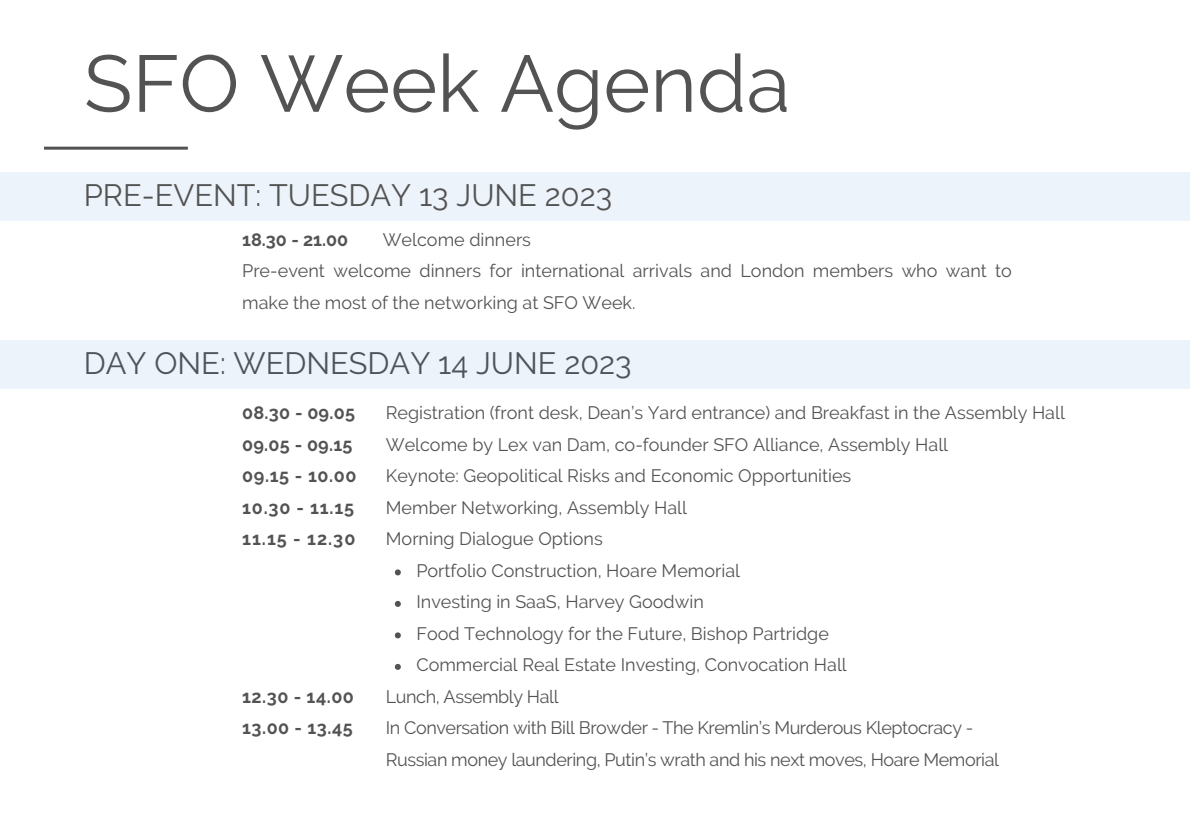
<style>
.page{position:relative;width:1190px;height:839px;background:#fff}
.page>*{position:absolute;margin:0;border:0;box-sizing:border-box;transform-origin:0 0}
.t1{font:80px "Raleway";color:#535353}
.t2{font:30.8px "Raleway";color:#535353}
.t3{font:18px/31.4px "Raleway";color:#535353}
.t4{font:18px "Raleway";letter-spacing:-.025em;color:#535353}
.t5{font:700 18px "Raleway";letter-spacing:.03em;color:#535353}
</style>
<div class="page">
<div style="left:0;top:172px;width:1190px;height:49px;background:#ecf3fb"></div>
<div style="left:0;top:340px;width:1190px;height:49px;background:#ecf3fb"></div>
<svg style="left:395px;top:569px;width:6px;height:6px"></svg>
<svg style="left:395px;top:601px;width:6px;height:6px"></svg>
<svg style="left:395px;top:632px;width:6px;height:6px"></svg>
<svg style="left:395px;top:664px;width:6px;height:6px"></svg>
<hr style="left:44px;top:147px;width:144px;height:3px;background:#535353">
<p class="t1" style="left:84px;top:37px;width:708px">SFO Week Agenda</p>
<p class="t2" style="left:84px;top:177px;width:530px">PRE-EVENT: TUESDAY 13 JUNE 2023</p>
<p class="t5" style="left:242px;top:229px;width:108px">18.30 - 21.00</p>
<p class="t3" style="left:383px;top:224px;width:150px">Welcome dinners</p>
<p class="t3" style="left:242px;top:255px;width:771px">Pre-event welcome dinners for international arrivals and London members who want to make the most of the networking at SFO Week.</p>
<p class="t2" style="left:84px;top:345px;width:549px">DAY ONE: WEDNESDAY 14 JUNE 2023</p>
<p class="t5" style="left:242px;top:402px;width:114px">08.30 - 09.05</p>
<p class="t5" style="left:242px;top:434px;width:112px">09.05 - 09.15</p>
<p class="t5" style="left:242px;top:465px;width:116px">09.15 - 10.00</p>
<p class="t5" style="left:242px;top:497px;width:114px">10.30 - 11.15</p>
<p class="t5" style="left:242px;top:528px;width:115px">11.15 - 12.30</p>
<p class="t5" style="left:242px;top:686px;width:113px">12.30 - 14.00</p>
<p class="t5" style="left:242px;top:717px;width:112px">13.00 - 13.45</p>
<p class="t3" style="left:386px;top:397px;width:681px">Registration (front desk, Dean’s Yard entrance) and Breakfast in the Assembly Hall</p>
<p class="t3" style="left:386px;top:429px;width:564px">Welcome by Lex van Dam, co-founder SFO Alliance, Assembly Hall</p>
<p class="t3" style="left:386px;top:460px;width:467px">Keynote: Geopolitical Risks and Economic Opportunities</p>
<p class="t3" style="left:386px;top:492px;width:303px">Member Networking, Assembly Hall</p>
<p class="t3" style="left:386px;top:523px;width:218px">Morning Dialogue Options</p>
<p class="t3" style="left:416px;top:555px;width:325px">Portfolio Construction, Hoare Memorial</p>
<p class="t3" style="left:416px;top:586px;width:289px">Investing in SaaS, Harvey Goodwin</p>
<p class="t3" style="left:416px;top:617px;width:414px">Food Technology for the Future, Bishop Partridge</p>
<p class="t3" style="left:416px;top:649px;width:432px">Commercial Real Estate Investing, Convocation Hall</p>
<p class="t4" style="left:386px;top:686px;width:174px">Lunch, Assembly Hall</p>
<p class="t4" style="left:386px;top:717px;width:589px">In Conversation with Bill Browder - The Kremlin’s Murderous Kleptocracy -</p>
<p class="t4" style="left:386px;top:749px;width:615px">Russian money laundering, Putin’s wrath and his next moves, Hoare Memorial</p>
</div>
